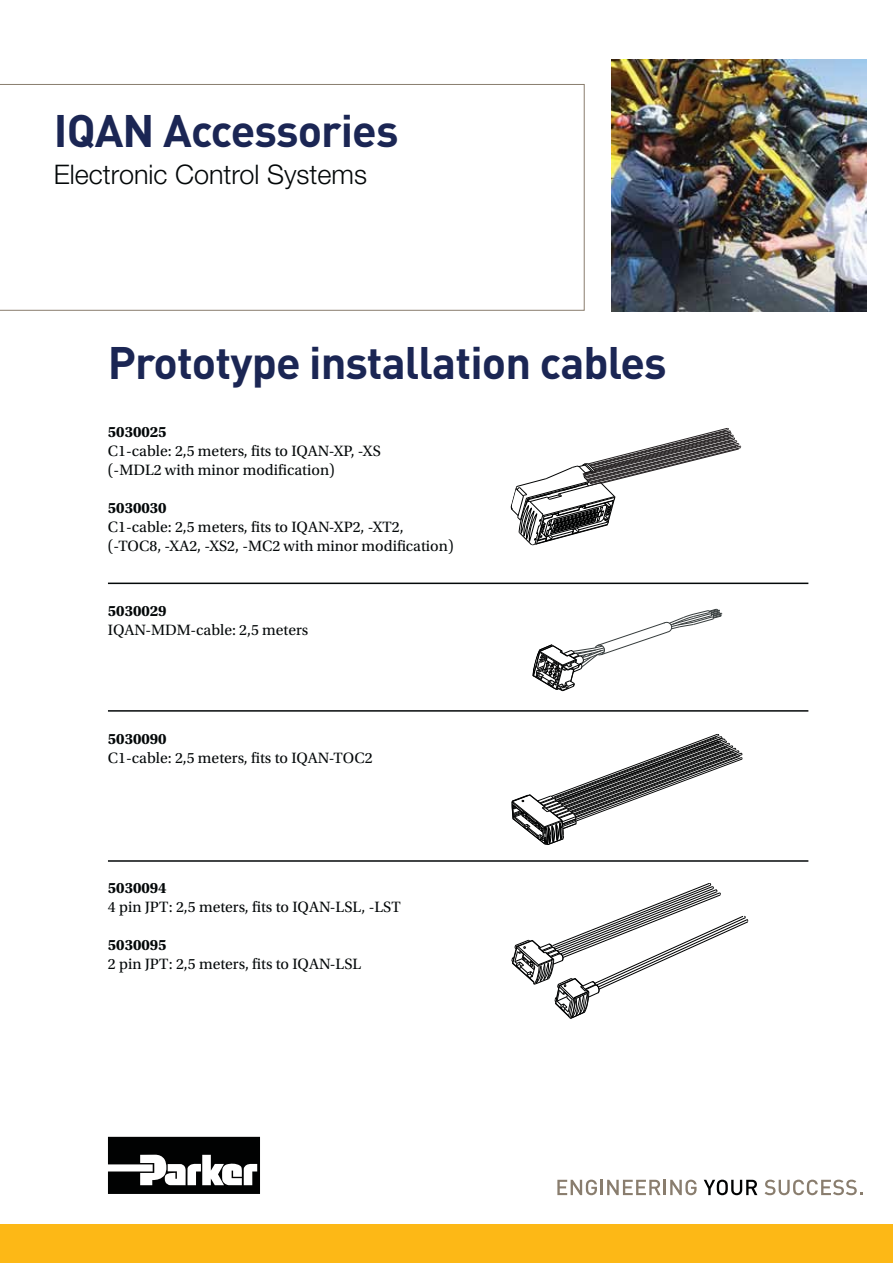
<style>
.page{position:relative;width:893px;height:1263px;background:#fff}
.page>*{position:absolute;margin:0;border:0;box-sizing:border-box;transform-origin:0 0}
.t1{font:700 45px "DINOT";letter-spacing:-.02em;color:#1b2654}
.t2{font:300 27px "Helvetica Neue LT Std";color:#040809}
.t3{font:15.75px/18.9px "Utopia Std";color:#040809}
.t4{font:700 15.75px "Utopia Std";color:#040809}
</style>
<div class="page">
<img style="left:612px;top:60px;width:255px;height:251px">
<svg style="left:108px;top:1137px;width:152px;height:57px"></svg>
<div style="left:0;top:1225px;width:893px;height:38px;background:#fdb816"></div>
<svg style="left:557px;top:1180px;width:40px;height:15px"></svg>
<hr style="left:600px;top:1180px;width:3px;height:15px;background:#897d6e">
<svg style="left:607px;top:1180px;width:89px;height:15px"></svg>
<svg style="left:704px;top:1180px;width:53px;height:15px"></svg>
<svg style="left:764px;top:1180px;width:98px;height:15px"></svg>
<svg style="left:0;top:84px;width:584px;height:227px"></svg>
<hr style="left:108px;top:583px;width:700px;height:1px;background:#040809">
<hr style="left:108px;top:710px;width:700px;height:2px;background:#040809">
<hr style="left:108px;top:860px;width:700px;height:2px;background:#040809">
<svg style="left:511px;top:734px;width:232px;height:111px"></svg>
<svg style="left:532px;top:608px;width:190px;height:84px"></svg>
<svg style="left:510px;top:428px;width:231px;height:117px"></svg>
<svg style="left:511px;top:883px;width:238px;height:136px"></svg>
<h1 class="t1" style="left:54px;top:115px;width:346px">IQAN Accessories</h1>
<h2 class="t2" style="left:54px;top:158px;width:315px">Electronic Control Systems</h2>
<h1 class="t1" style="left:108px;top:347px;width:560px">Prototype installation cables</h1>
<p class="t4" style="left:108px;top:426px;width:60px">5030025</p>
<p class="t3" style="left:108px;top:443px;width:274px">C1-cable: 2,5 meters, fits to IQAN-XP, -XS (-MDL2 with minor modification)</p>
<p class="t4" style="left:108px;top:502px;width:60px">5030030</p>
<p class="t3" style="left:108px;top:519px;width:347px">C1-cable: 2,5 meters, fits to IQAN-XP2, -XT2, (-TOC8, -XA2, -XS2, -MC2 with minor modification)</p>
<p class="t4" style="left:108px;top:605px;width:60px">5030029</p>
<p class="t3" style="left:108px;top:622px;width:202px">IQAN-MDM-cable: 2,5 meters</p>
<p class="t4" style="left:108px;top:733px;width:60px">5030090</p>
<p class="t3" style="left:108px;top:750px;width:266px">C1-cable: 2,5 meters, fits to IQAN-TOC2</p>
<p class="t4" style="left:108px;top:882px;width:60px">5030094</p>
<p class="t3" style="left:108px;top:899px;width:294px">4 pin JPT: 2,5 meters, fits to IQAN-LSL, -LST</p>
<p class="t4" style="left:108px;top:938px;width:60px">5030095</p>
<p class="t3" style="left:108px;top:955px;width:255px">2 pin JPT: 2,5 meters, fits to IQAN-LSL</p>
</div>
